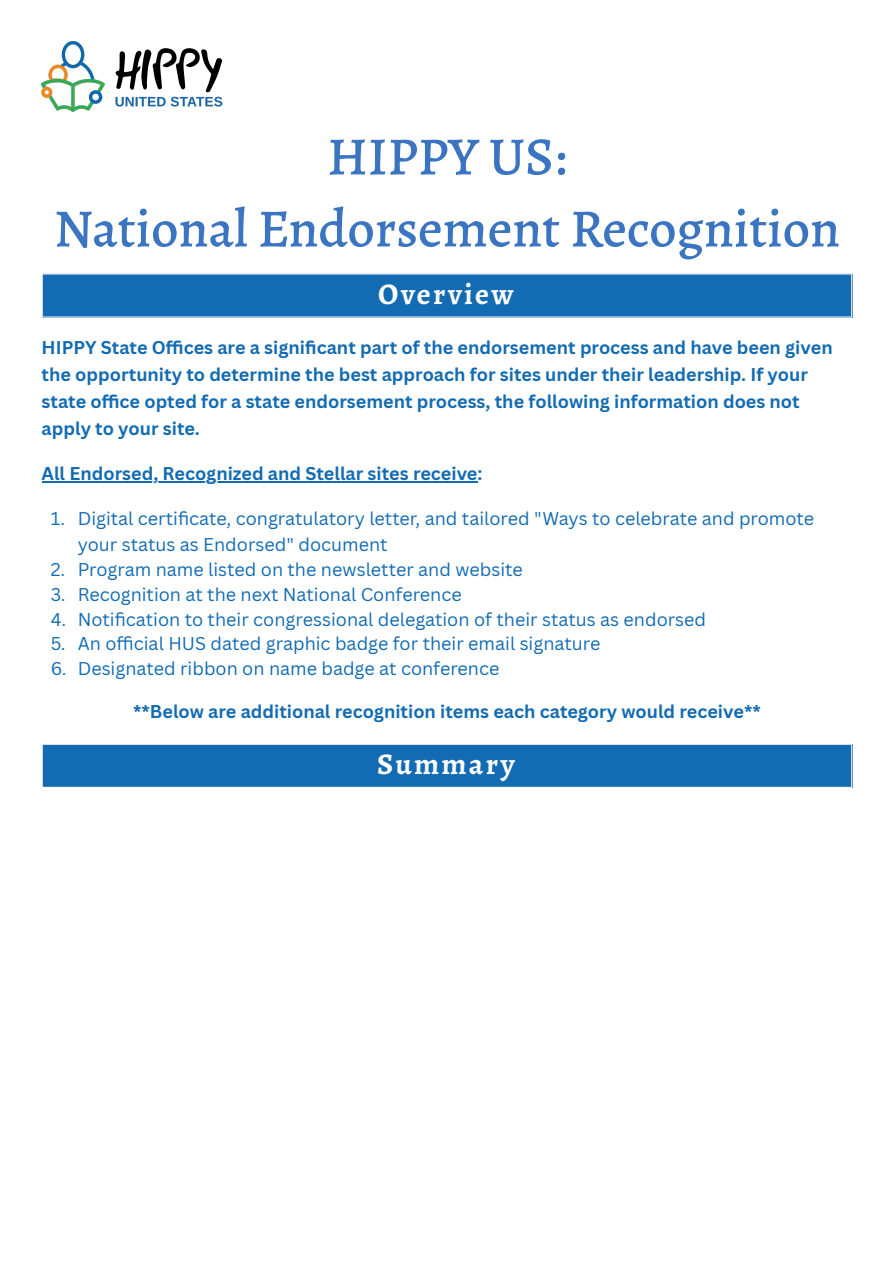
<style>
.page{position:relative;width:894px;height:1263px;background:#fff}
.page>*{position:absolute;margin:0;border:0;box-sizing:border-box;transform-origin:0 0}
.t1{font:500 54px "Alegreya";color:#3b75c2}
.t2{font:700 30px "Alegreya";letter-spacing:.075em;color:#fff}
.t3{font:18px/25.8px "Canva Sans";color:#126bb3}
.t4{font:700 18px/27px "Canva Sans";color:#126bb3}
</style>
<div class="page">
<hr style="left:42px;top:482px;width:435px;height:1px;background:#126bb3">
<img style="left:42px;top:42px;width:181px;height:69px">
<div style="left:42px;top:274px;width:809px;height:43px;background:#126bb3"></div>
<hr style="left:42px;top:274px;width:1px;height:42px;background:#fff">
<hr style="left:850px;top:274px;width:2px;height:42px;background:#fff">
<hr style="left:42px;top:316px;width:810px;height:2px;background:#fff">
<div style="left:42px;top:744px;width:809px;height:44px;background:#126bb3"></div>
<hr style="left:42px;top:745px;width:1px;height:42px;background:#fff">
<hr style="left:850px;top:745px;width:2px;height:42px;background:#fff">
<hr style="left:42px;top:744px;width:810px;height:1px;background:#fff">
<hr style="left:42px;top:787px;width:810px;height:1px;background:#fff">
<h1 class="t1" style="left:327px;top:120px;width:241px">HIPPY US:</h1>
<h1 class="t1" style="left:54px;top:192px;width:787px">National Endorsement Recognition</h1>
<p class="t2" style="left:378px;top:273px;width:137px">Overview</p>
<p class="t4" style="left:42px;top:334px;width:792px">HIPPY State Offi ces are a signifi cant part of the endorsement process and have been given the opportunity to determine the best approach for sites under their leadership. If your state offi ce opted for a state endorsement process, the following information does not apply to your site.</p>
<h2 class="t4" style="left:42px;top:460px;width:442px">All Endorsed, Recognized and Stellar sites receive:</h2>
<p class="t3" style="left:78px;top:505px;width:737px;text-indent:-27px">1. Digital certifi cate, congratulatory letter, and tailored "Ways to celebrate and promote your status as Endorsed" document</p>
<p class="t3" style="left:51px;top:556px;width:473px">2. Program name listed on the newsletter and website</p>
<p class="t3" style="left:51px;top:581px;width:412px">3. Recognition at the next National Conference</p>
<p class="t3" style="left:51px;top:606px;width:656px">4. Notifi cation to their congressional delegation of their status as endorsed</p>
<p class="t3" style="left:51px;top:630px;width:551px">5. An offi cial HUS dated graphic badge for their email signature</p>
<p class="t3" style="left:51px;top:655px;width:450px">6. Designated ribbon on name badge at conference</p>
<p class="t4" style="left:133px;top:697px;width:629px">**Below are additional recognition items each category would receive**</p>
<p class="t2" style="left:377px;top:744px;width:139px">Summary</p>
</div>
